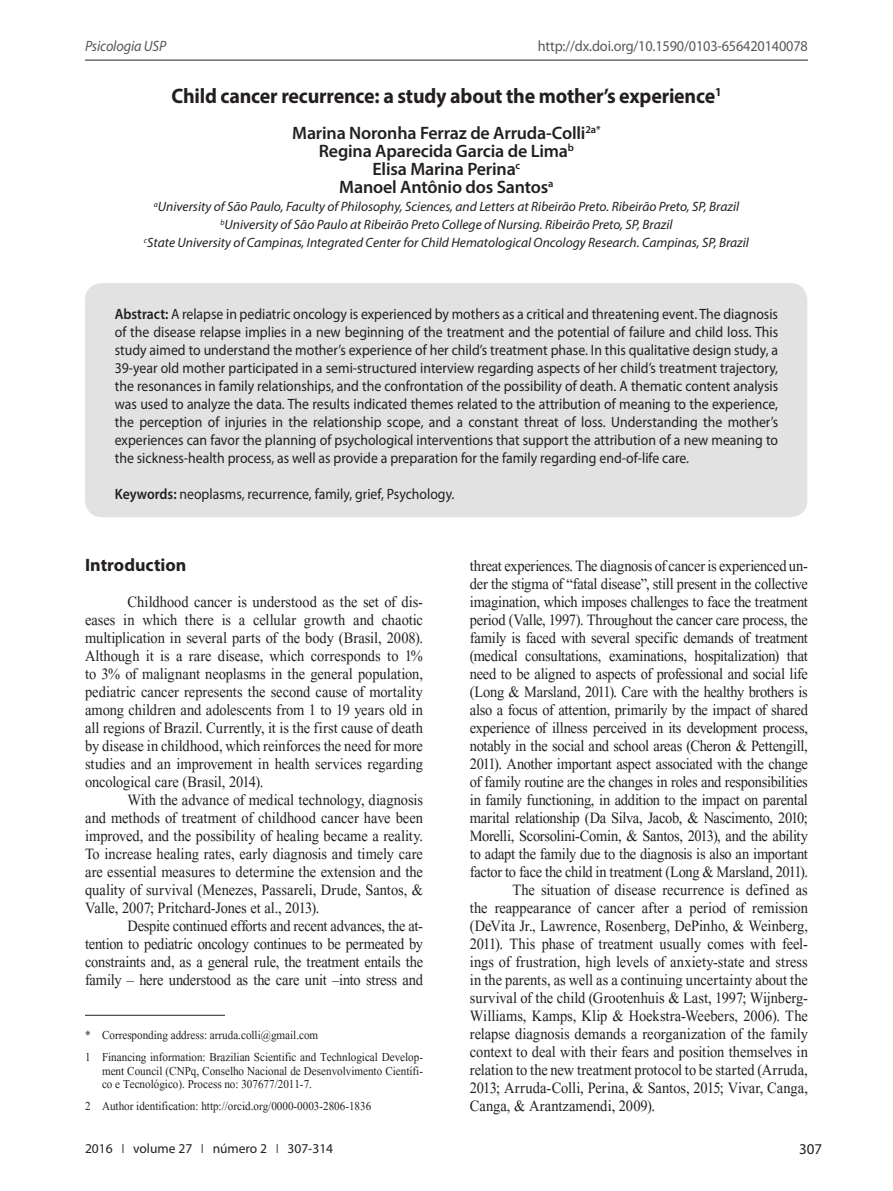
<style>
.page{position:relative;width:893px;height:1191px;background:#fff}
.page>*{position:absolute;margin:0;border:0;box-sizing:border-box;transform-origin:0 0}
.titulo{font:700 21px "Myriad Pro";letter-spacing:-.01em;color:#231f20;scale:.95 1}
.texto{font:19.5px/18px "Aparajita";letter-spacing:-.005em;color:#231f20;text-align:justify;scale:.92 1}
.autores{font:600 18px "Myriad Pro";letter-spacing:-.01em;color:#231f20}
.sub1{font:700 18px "Myriad Pro";color:#231f20}
.resumo{font:15px/18px "Myriad Pro";color:#231f20;text-align:justify;scale:.92 1}
.RODAPE{font:15px/13.5px "Aparajita";color:#231f20;text-align:justify;scale:.92 1}
.t1{font:15px "Myriad Pro";letter-spacing:-.01em;color:#57585a;scale:.95 1}
.t2{font:italic 15px "Myriad Pro";letter-spacing:-.01em;color:#57585a;scale:.95 1}
.resumo-2{font:15px "Myriad Pro";color:#231f20}
.instituicao{font:italic 13.5px/18px "Myriad Pro";color:#231f20;text-align:center}
.t3{font:13.5px "Myriad Pro";color:#231f20}
.s1{font-weight:600}
.s2{color:#57585a}
</style>
<div class="page">
<hr style="left:85px;top:60px;width:723px;height:1px;background:#231f20">
<div style="left:85px;top:283px;width:722px;height:234px;background:#e2e2e2;border-radius:17px"></div>
<hr style="left:85px;top:1015px;width:140px;height:1px;background:#231f20">
<p class="t2" style="left:85px;top:36px;width:87px">Psicologia USP</p>
<p class="t1" style="left:538px;top:37px;width:286px">http://dx.doi.org/10.1590/0103-656420140078</p>
<p class="titulo" style="left:171px;top:82px;width:581px">Child cancer recurrence: a study about the mother’s experience<sup>1</sup></p>
<p class="autores" style="left:292px;top:122px;width:310px">Marina Noronha Ferraz de Arruda-Colli<sup>2a*</sup></p>
<p class="autores" style="left:319px;top:140px;width:257px">Regina Aparecida Garcia de Lima<sup>b</sup></p>
<p class="autores" style="left:373px;top:158px;width:149px">Elisa Marina Perina<sup>c</sup></p>
<p class="autores" style="left:339px;top:176px;width:216px">Manoel Antônio dos Santos<sup>a</sup></p>
<p class="instituicao" style="left:144px;top:197px;width:606px"><sup>a</sup>University of São Paulo, Faculty of Philosophy, Sciences, and Letters at Ribeirão Preto. Ribeirão Preto, SP, Brazil <sup>b</sup>University of São Paulo at Ribeirão Preto College of Nursing. Ribeirão Preto, SP, Brazil<br><sup>c</sup>State University of Campinas, Integrated Center for Child Hematological Oncology Research. Campinas, SP, Brazil</p>
<p class="resumo" style="left:115px;top:305px;width:723px"><span class="s1">Abstract:</span> A relapse in pediatric oncology is experienced by mothers as a critical and threatening event. The diagnosis of the disease relapse implies in a new beginning of the treatment and the potential of failure and child loss. This study aimed to understand the mother’s experience of her child’s treatment phase. In this qualitative design study, a 39-year old mother participated in a semi-structured interview regarding aspects of her child’s treatment trajectory, the resonances in family relationships, and the confrontation of the possibility of death. A thematic content analysis was used to analyze the data. The results indicated themes related to the attribution of meaning to the experience, the perception of injuries in the relationship scope, and a constant threat of loss. Understanding the mother’s experiences can favor the planning of psychological interventions that support the attribution of a new meaning to the sickness-health process, as well as provide a preparation for the family regarding end-of-life care.</p>
<p class="resumo" style="left:115px;top:485px;width:371px"><span class="s1">Keywords:</span> neoplasms, recurrence, family, grief, Psychology.</p>
<p class="sub1" style="left:85px;top:553px;width:103px">Introduction</p>
<p class="texto" style="left:85px;top:594px;width:369px;text-indent:43px">Childhood cancer is understood as the set of dis&shy;eases in which there is a cellular growth and chaotic multiplication in several parts of the body (Brasil, 2008).<br>Although it is a rare disease, which corresponds to 1% to 3% of malignant neoplasms in the general population, pediatric cancer represents the second cause of mortality among children and adolescents from 1 to 19 years old in all regions of Brazil. Currently, it is the first cause of death by disease in childhood, which reinforces the need for more studies and an improvement in health services regarding oncological care (Brasil, 2014).</p>
<p class="texto" style="left:85px;top:792px;width:369px;text-indent:43px">With the advance of medical technology, diagnosis and methods of treatment of childhood cancer have been improved, and the possibility of healing became a reality.<br>To increase healing rates, early diagnosis and timely care are essential measures to determine the extension and the quality of survival (Menezes, Passareli, Drude, Santos, &amp; Valle, 2007; Pritchard-Jones et al., 2013).</p>
<p class="texto" style="left:85px;top:918px;width:369px;text-indent:43px">Despite continued efforts and recent advances, the at&shy;tention to pediatric oncology continues to be permeated by constraints and, as a general rule, the treatment entails the family – here understood as the care unit –into stress and</p>
<p class="RODAPE" style="left:85px;top:1029px;width:255px">* Corresponding address: arruda.colli@gmail.com</p>
<p class="RODAPE" style="left:102px;top:1051px;width:350px;text-indent:-17px">1 Financing information: Brazilian Scientific and Technlogical Develop&shy;ment Council (CNPq, Conselho Nacional de Desenvolvimento Científi&shy;co e Tecnológico). Process no: 307677/2011-7.</p>
<p class="RODAPE" style="left:85px;top:1100px;width:313px">2 Author identification: http://orcid.org/0000-0003-2806-1836</p>
<p class="texto" style="left:470px;top:558px;width:369px">threat experiences. The diagnosis of cancer is experienced un&shy;der the stigma of “fatal disease”, still present in the collective imagination, which imposes challenges to face the treatment period (Valle, 1997). Throughout the cancer care process, the family is faced with several specific demands of treatment (medical consultations, examinations, hospitalization) that need to be aligned to aspects of professional and social life (Long &amp; Marsland, 2011). Care with the healthy brothers is also a focus of attention, primarily by the impact of shared experience of illness perceived in its development process, notably in the social and school areas (Cheron &amp; Pettengill, 2011). Another important aspect associated with the change of family routine are the changes in roles and responsibilities in family functioning, in addition to the impact on parental marital relationship (Da Silva, Jacob, &amp; Nascimento, 2010; Morelli, Scorsolini-Comin, &amp; Santos, 2013), and the ability to adapt the family due to the diagnosis is also an important factor to face the child in treatment (Long &amp; Marsland, 2011).</p>
<p class="texto" style="left:470px;top:882px;width:369px;text-indent:43px">The situation of disease recurrence is defined as the reappearance of cancer after a period of remission (DeVita Jr., Lawrence, Rosenberg, DePinho, &amp; Weinberg, 2011). This phase of treatment usually comes with feel&shy;ings of frustration, high levels of anxiety-state and stress in the parents, as well as a continuing uncertainty about the survival of the child (Grootenhuis &amp; Last, 1997; Wijnberg-Williams, Kamps, Klip &amp; Hoekstra-Weebers, 2006). The relapse diagnosis demands a reorganization of the family context to deal with their fears and position themselves in relation to the new treatment protocol to be started (Arruda, 2013; Arruda-Colli, Perina, &amp; Santos, 2015; Vivar, Canga, Canga, &amp; Arantzamendi, 2009).</p>
<p class="t3" style="left:85px;top:1140px;width:250px">2016 <span class="s2">I</span> volume 27 <span class="s2">I</span> número 2 <span class="s2">I</span> 307-314</p>
<p class="resumo-2" style="left:799px;top:1139px;width:25px">307</p>
</div>
